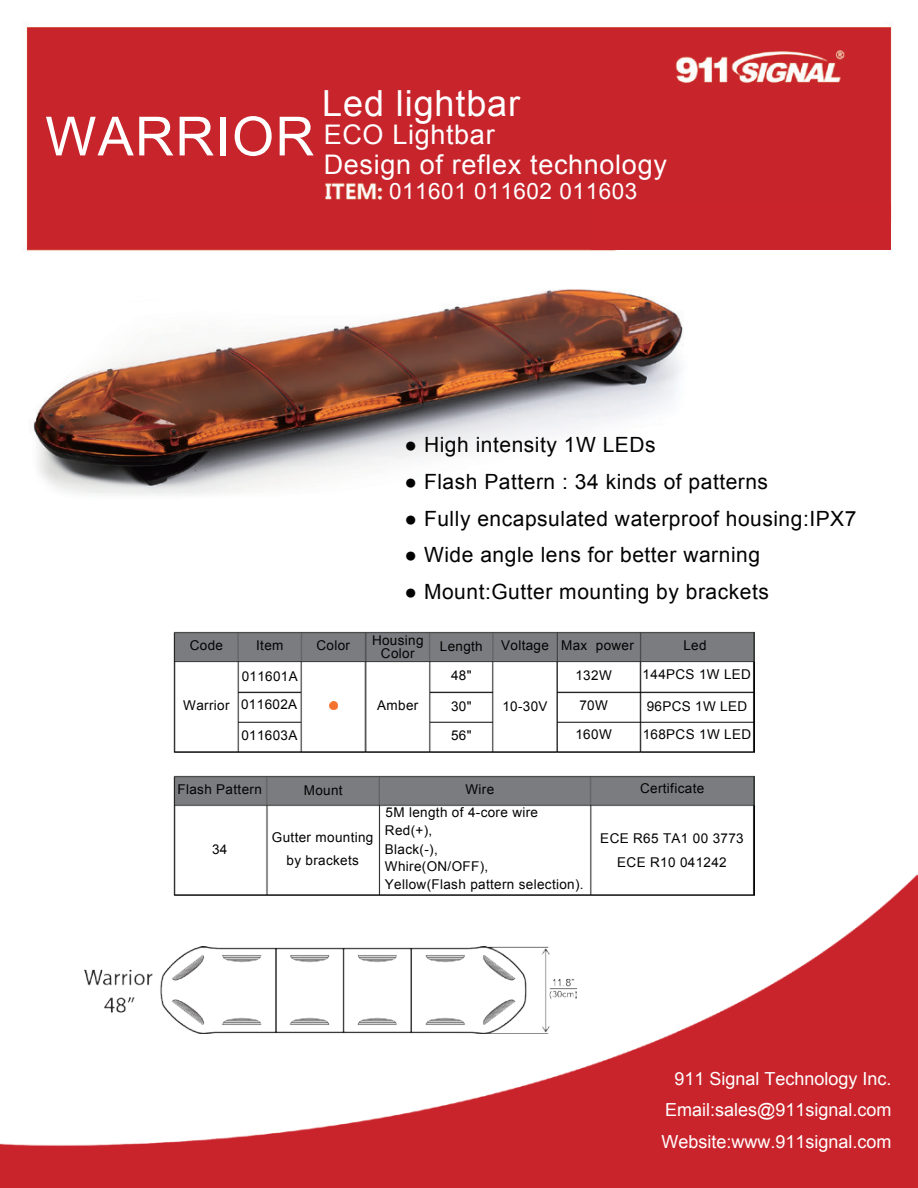
<style>
.page{position:relative;width:918px;height:1188px;background:#fff}
.page>*{position:absolute;margin:0;border:0;box-sizing:border-box;transform-origin:0 0}
.t1{font:54px "Arial";letter-spacing:.025em;color:#fff}
.t2{font:36px "Arial";letter-spacing:.025em;color:#fff}
.t3{font:27px/29.5px "Arial";letter-spacing:.025em;color:#fff}
.t4{font:22.5px "Arial";letter-spacing:.025em;color:#fff}
.t5{font:21px "Arial";letter-spacing:.025em;color:#030303}
.t6{font:18px/31.5px "Arial";color:#fff;text-align:justify}
.t7{font:13.5px/29px "Arial";letter-spacing:.025em;color:#030303}
</style>
<div class="page">
<img style="left:24px;top:25px;width:868px;height:728px">
<img style="left:173px;top:631px;width:582px;height:121px">
<img style="left:173px;top:775px;width:582px;height:98px">
<svg style="left:329px;top:702px;width:8px;height:8px"></svg>
<img style="left:24px;top:261px;width:695px;height:260px">
<img style="left:0;top:873px;width:918px;height:315px">
<div style="left:591px;top:203px;width:300px;height:47px;background:#c9242b"></div>
<h1 class="t1" style="left:45px;top:101px;width:271px">WARRIOR</h1>
<h2 class="t2" style="left:322px;top:80px;width:199px">Led lightbar</h2>
<h3 class="t3" style="left:324px;top:120px;width:345px">ECO Lightbar<br>Design of reflex technology</h3>
<h3 class="t4" style="left:389px;top:176px;width:250px">011601 011602 011603</h3>
<h3 class="t5" style="left:405px;top:431px;width:253px">● High intensity 1W LEDs</h3>
<h3 class="t5" style="left:405px;top:468px;width:365px">● Flash Pattern : 34 kinds of patterns</h3>
<h3 class="t5" style="left:405px;top:504px;width:453px">● Fully encapsulated waterproof housing:IPX7</h3>
<h3 class="t5" style="left:405px;top:541px;width:357px">● Wide angle lens for better warning</h3>
<h3 class="t5" style="left:405px;top:578px;width:366px">● Mount:Gutter mounting by brackets</h3>
<p class="t7" style="left:190px;top:631px;width:35px">Code</p>
<p class="t7" style="left:256px;top:631px;width:29px">Item</p>
<p class="t7" style="left:183px;top:691px;width:48px">Warrior</p>
<p class="t7" style="left:241px;top:662px;width:58px">011601A<br>011602A</p>
<p class="t7" style="left:241px;top:721px;width:58px">011603A</p>
<p class="t7" style="left:317px;top:631px;width:35px">Color</p>
<p class="t7" style="left:372px;top:626px;width:53px">Housing</p>
<p class="t7" style="left:381px;top:639px;width:35px">Color</p>
<p class="t7" style="left:377px;top:691px;width:43px">Amber</p>
<p class="t7" style="left:440px;top:632px;width:44px;text-align:center">Length<br>48"</p>
<p class="t7" style="left:451px;top:692px;width:22px">30"<br>56"</p>
<p class="t7" style="left:501px;top:631px;width:49px">Voltage</p>
<p class="t7" style="left:502px;top:692px;width:47px">10-30V</p>
<p class="t7" style="left:561px;top:631px;width:74px;text-align:center">Max power<br>132W</p>
<p class="t7" style="left:575px;top:691px;width:38px">70W<br>160W</p>
<p class="t7" style="left:643px;top:631px;width:110px;text-align:center">Led<br>144PCS 1W LED</p>
<p class="t7" style="left:643px;top:692px;width:110px;line-height:28.2px">96PCS 1W LED<br>168PCS 1W LED</p>
<p class="t7" style="left:178px;top:775px;width:86px">Flash Pattern</p>
<p class="t7" style="left:304px;top:776px;width:40px">Mount</p>
<p class="t7" style="left:465px;top:775px;width:30px">Wire</p>
<p class="t7" style="left:640px;top:774px;width:66px">Certificate</p>
<p class="t7" style="left:212px;top:835px;width:17px">34</p>
<p class="t7" style="left:272px;top:825px;width:103px;line-height:23.7px;text-align:center">Gutter mounting by brackets</p>
<p class="t7" style="left:385px;top:803px;width:155px;line-height:18px">5M length of 4-core wire<br>Red(+),</p>
<p class="t7" style="left:385px;top:840px;width:200px;line-height:17.5px">Black(-),<br>Whire(ON/OFF),<br>Yellow(Flash pattern selection).</p>
<p class="t7" style="left:600px;top:827px;width:145px;line-height:23.7px;text-align:center">ECE R65 TA1 00 3773<br>ECE R10 041242</p>
<h3 class="t6" style="left:661px;top:1063px;width:232px;text-indent:13px">911 Signal Technology Inc.<br>Email:sales@911signal.com Website:www.911signal.com</h3>
</div>
